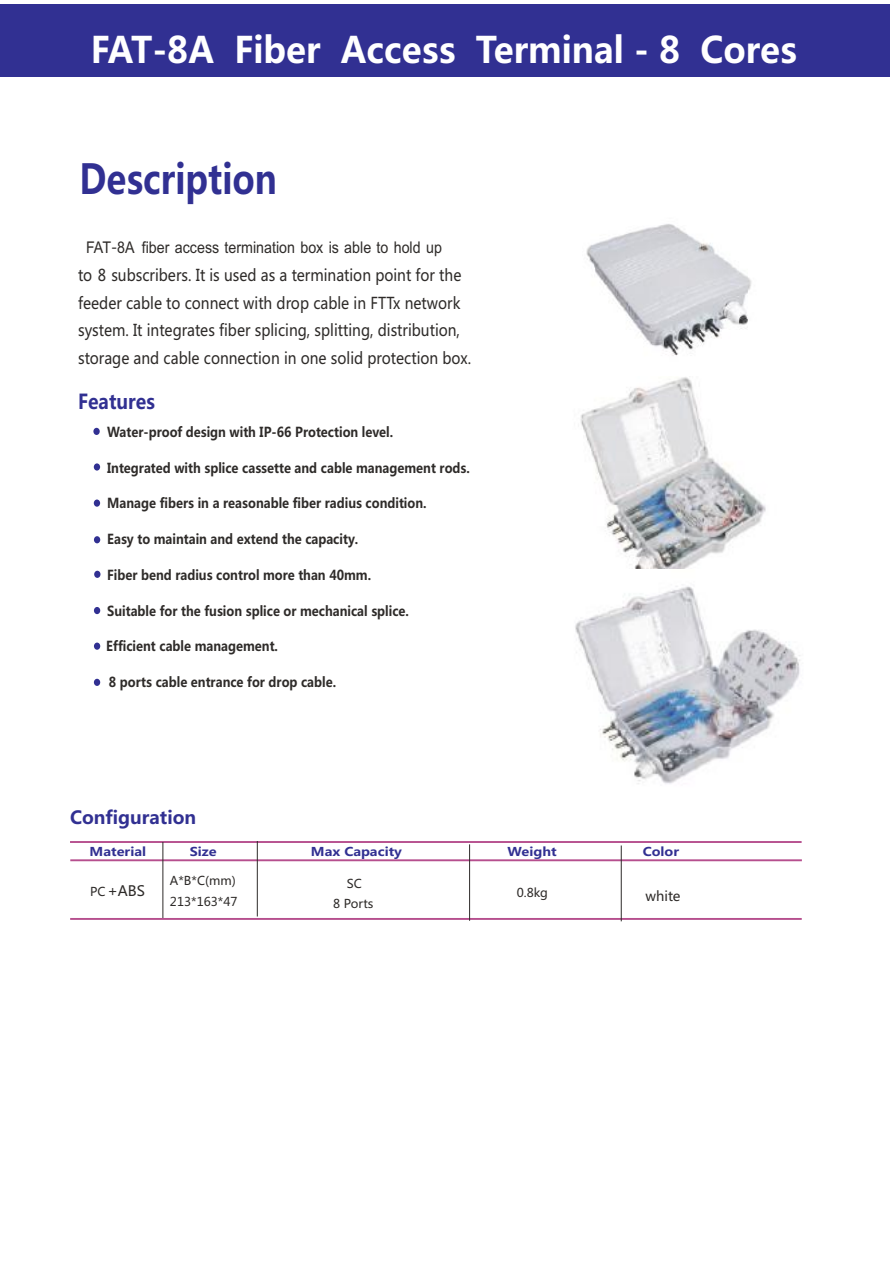
<style>
.page{position:relative;width:893px;height:1263px;background:#fff}
.page>*{position:absolute;margin:0;border:0;box-sizing:border-box;transform-origin:0 0}
.t1{font:700 40.8px "Microsoft Ya Hei";color:#313092;scale:.84 1}
.t2{font:700 36px "Microsoft Ya Hei";color:#fff;scale:.95 1}
.t3{font:700 20.4px "Microsoft Ya Hei";color:#313092;scale:.88 1}
.t4{font:700 18px "Microsoft Ya Hei";color:#313092}
.t5{font:16.2px/27.8px "Microsoft Ya Hei";color:#2e2b29;scale:.88 1}
.t6{font:16.2px "Arial";color:#2e2b29;scale:.88 1}
.t7{font:14.25px "Microsoft Ya Hei";color:#2e2b29}
.t8{font:700 13.65px "Microsoft Ya Hei";color:#2e2b29;scale:.88 1}
.t9{font:13.5px "Microsoft Ya Hei";color:#2e2b29}
.t10{font:700 12px "Microsoft Ya Hei";color:#313092;scale:1.12 1}
.t11{font:12px/21.1px "Microsoft Ya Hei";color:#2e2b29}
.s1{font-family:"Microsoft Ya Hei"}
</style>
<div class="page">
<img style="left:586px;top:224px;width:166px;height:132px">
<img style="left:580px;top:377px;width:186px;height:192px">
<img style="left:575px;top:586px;width:225px;height:198px">
<div style="left:0;top:4px;width:889px;height:72px;background:#313092"></div>
<div style="left:93px;top:428px;width:7px;height:7px;background:#313092;border-radius:50%"></div>
<div style="left:94px;top:463px;width:6px;height:8px;background:#313092;border-radius:50%"></div>
<div style="left:94px;top:536px;width:6px;height:7px;background:#313092;border-radius:50%"></div>
<div style="left:94px;top:571px;width:6px;height:7px;background:#313092;border-radius:50%"></div>
<div style="left:94px;top:679px;width:6px;height:7px;background:#313092;border-radius:50%"></div>
<div style="left:94px;top:499px;width:6px;height:8px;background:#313092;border-radius:50%"></div>
<div style="left:94px;top:607px;width:6px;height:7px;background:#313092;border-radius:50%"></div>
<div style="left:94px;top:643px;width:6px;height:7px;background:#313092;border-radius:50%"></div>
<hr style="left:70px;top:841px;width:732px;height:2px;background:#b64f8e">
<hr style="left:70px;top:859px;width:732px;height:2px;background:#b64f8e">
<hr style="left:163px;top:842px;width:1px;height:76px;background:#2e2b29">
<hr style="left:257px;top:841px;width:1px;height:75px;background:#2e2b29">
<hr style="left:70px;top:918px;width:732px;height:2px;background:#b64f8e">
<hr style="left:469px;top:844px;width:1px;height:77px;background:#2e2b29">
<hr style="left:621px;top:845px;width:1px;height:76px;background:#2e2b29">
<h2 class="t2" style="left:91px;top:33px;width:745px">FAT-8A Fiber Access Terminal - 8 Cores</h2>
<h1 class="t1" style="left:79px;top:161px;width:237px">Description</h1>
<p class="t6" style="left:86px;top:242px;width:406px">FAT<span class="s1">-</span>8A fiber access termination box is able to hold up</p>
<p class="t5" style="left:78px;top:263px;width:448px">to 8 subscribers. It is used as a termination point for the feeder cable to connect with drop cable in FTTx network system. It integrates fiber splicing, splitting, distribution, storage and cable connection in one solid protection box.</p>
<h3 class="t3" style="left:78px;top:393px;width:89px">Features</h3>
<p class="t8" style="left:107px;top:426px;width:326px">Water-proof design with IP-66 Protection level.</p>
<p class="t8" style="left:107px;top:461px;width:414px">Integrated with splice cassette and cable management rods.</p>
<p class="t8" style="left:107px;top:497px;width:364px">Manage fibers in a reasonable fiber radius condition.</p>
<p class="t8" style="left:107px;top:533px;width:287px">Easy to maintain and extend the capacity.</p>
<p class="t8" style="left:107px;top:569px;width:301px">Fiber bend radius control more than 40mm.</p>
<p class="t8" style="left:107px;top:605px;width:344px">Suitable for the fusion splice or mechanical splice.</p>
<p class="t8" style="left:106px;top:640px;width:197px">Efficient cable management.</p>
<p class="t8" style="left:109px;top:676px;width:260px">8 ports cable entrance for drop cable.</p>
<h3 class="t4" style="left:70px;top:809px;width:128px">Configuration</h3>
<p class="t10" style="left:90px;top:846px;width:52px">Material</p>
<p class="t11" style="left:90px;top:881px;width:17px">PC</p>
<p class="t10" style="left:190px;top:846px;width:25px">Size</p>
<p class="t10" style="left:311px;top:846px;width:83px">Max Capacity</p>
<p class="t10" style="left:507px;top:846px;width:45px">Weight</p>
<p class="t10" style="left:643px;top:846px;width:34px">Color</p>
<p class="t11" style="left:170px;top:871px;width:69px">A*B*C(mm)<br>213*163*47</p>
<p class="t11" style="left:333px;top:875px;width:42px;line-height:20px;text-align:center">SC<br>8 Ports</p>
<p class="t11" style="left:517px;top:883px;width:33px">0.8kg</p>
<p class="t9" style="left:645px;top:890px;width:37px">white</p>
<p class="t7" style="left:107px;top:884px;width:39px">+ABS</p>
</div>
